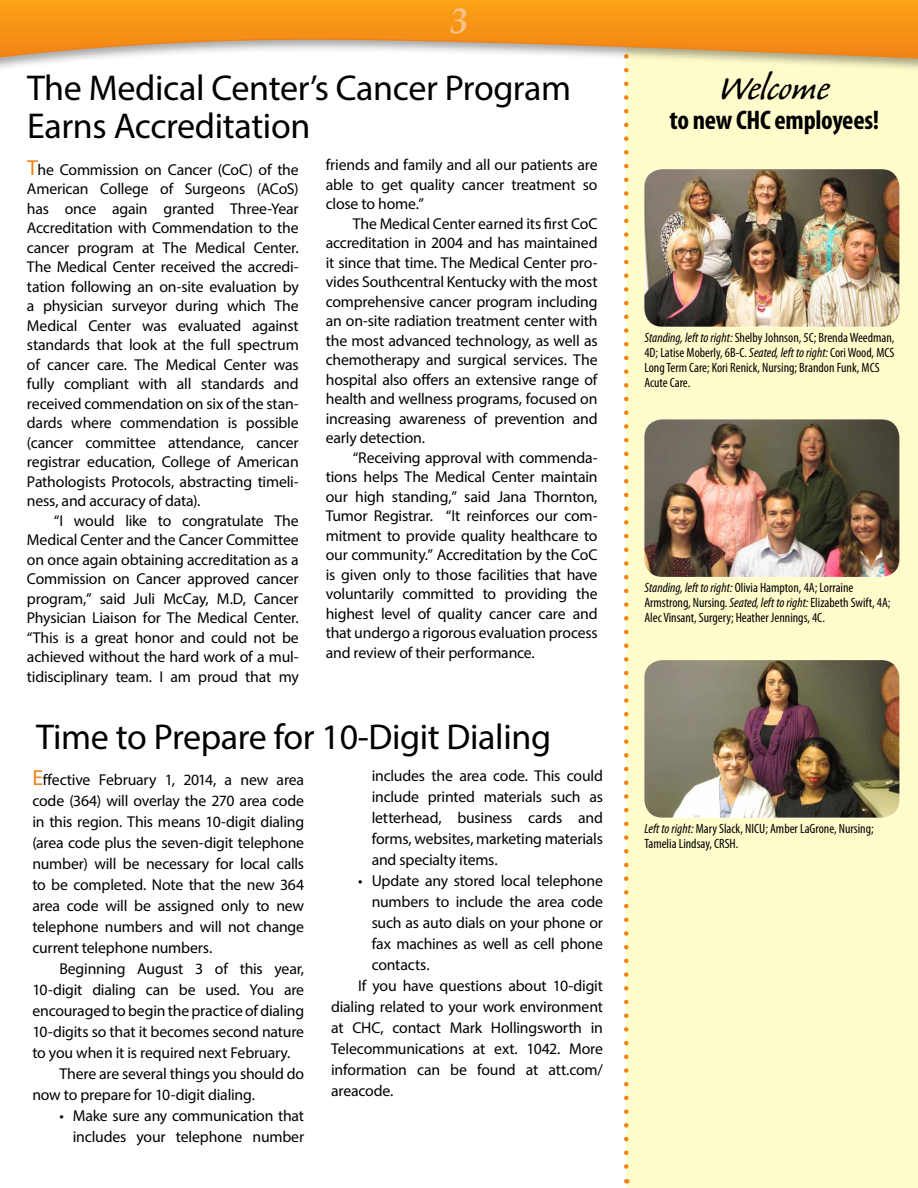
<style>
.page{position:relative;width:918px;height:1188px;background:#fff}
.page>*{position:absolute;margin:0;border:0;box-sizing:border-box;transform-origin:0 0}
.t1{font:45px "Caliban";letter-spacing:-.01em;color:#000}
.t2{font:36px/37.5px "Myriad Pro";letter-spacing:-.01em;color:#000}
.t3{font:italic 700 36px "Palatino";color:#f8c18a}
.t4{font:700 condensed 27px "Myriad Pro";color:#000}
.t5{font:15.75px/19.5px "Myriad Pro";letter-spacing:-.015em;color:#000;text-align:justify}
.t6{font:condensed 13.5px/15px "Myriad Pro";color:#000}
.s1{font-size:21.75px;color:#f08216}
.s2{font-style:italic}
</style>
<div class="page">
<div style="left:645px;top:72px;width:273px;height:1116px;background:#fffccc"></div>
<svg style="left:624px;top:72px;width:21px;height:1116px"></svg>
<div style="left:0;top:0;width:918px;height:72px;background:#000;opacity:.35"></div>
<svg style="left:0;top:0;width:918px;height:60px"></svg>
<img style="left:644px;top:169px;width:255px;height:158px">
<img style="left:644px;top:419px;width:255px;height:158px">
<img style="left:644px;top:660px;width:255px;height:158px">
<h2 class="t3" style="left:450px;top:-8px;width:19px">3</h2>
<h2 class="t2" style="left:27px;top:69px;width:546px">The Medical Center’s Cancer Program<br>Earns Accreditation</h2>
<p class="t5" style="left:27px;top:159px;width:273px"><span class="s1">T</span>he Commission on Cancer (CoC) of the American College of Surgeons (ACoS) has once again granted Three-Year Accreditation with Commendation to the cancer program at The Medical Center.<br>The Medical Center received the accredi&shy;tation following an on-site evaluation by a physician surveyor during which The Medical Center was evaluated against standards that look at the full spectrum of cancer care. The Medical Center was fully compliant with all standards and received commendation on six of the stan&shy;dards where commendation is possible (cancer committee attendance, cancer registrar education, College of American Pathologists Protocols, abstracting timeli&shy;ness, and accuracy of data).</p>
<p class="t5" style="left:27px;top:510px;width:273px;text-indent:27px">“I would like to congratulate The Medical Center and the Cancer Committee on once again obtaining accreditation as a Commission on Cancer approved cancer program,” said Juli McCay, M.D, Cancer Physician Liaison for The Medical Center. “This is a great honor and could not be achieved without the hard work of a mul&shy;tidisciplinary team. I am proud that my</p>
<p class="t5" style="left:326px;top:155px;width:273px">friends and family and all our patients are able to get quality cancer treatment so close to home.”</p>
<p class="t5" style="left:326px;top:213px;width:273px;text-indent:27px">The Medical Center earned its first CoC accreditation in 2004 and has maintained it since that time. The Medical Center pro&shy;vides Southcentral Kentucky with the most comprehensive cancer program including an on-site radiation treatment center with the most advanced technology, as well as chemotherapy and surgical services. The hospital also offers an extensive range of health and wellness programs, focused on increasing awareness of prevention and early detection.</p>
<p class="t5" style="left:326px;top:447px;width:273px;text-indent:27px">“Receiving approval with commenda&shy;tions helps The Medical Center maintain our high standing,” said Jana Thornton, Tumor Registrar. “It reinforces our com&shy;mitment to provide quality healthcare to our community.” Accreditation by the CoC is given only to those facilities that have voluntarily committed to providing the highest level of quality cancer care and that undergo a rigorous evaluation process and review of their performance.</p>
<h2 class="t2" style="left:36px;top:717px;width:517px">Time to Prepare for 10-Digit Dialing</h2>
<p class="t5" style="left:32px;top:769px;width:273px;line-height:21px"><span class="s1">E</span>ffective February 1, 2014, a new area code (364) will overlay the 270 area code in this region. This means 10-digit dialing (area code plus the seven-digit telephone number) will be necessary for local calls to be completed. Note that the new 364 area code will be assigned only to new telephone numbers and will not change current telephone numbers.</p>
<p class="t5" style="left:59px;top:959px;width:246px">Beginning August 3 of this year,</p>
<p class="t5" style="left:32px;top:980px;width:273px">10-digit dialing can be used. You are</p>
<p class="t5" style="left:32px;top:1001px;width:273px">encouraged to begin the practice of dialing</p>
<p class="t5" style="left:32px;top:1022px;width:273px">10-digits so that it becomes second nature</p>
<p class="t5" style="left:32px;top:1043px;width:259px">to you when it is required next February.</p>
<p class="t5" style="left:59px;top:1064px;width:246px">There are several things you should do</p>
<p class="t5" style="left:32px;top:1085px;width:224px">now to prepare for 10-digit dialing.</p>
<p class="t5" style="left:59px;top:1105px;width:246px;line-height:21px;text-align:right">• Make sure any communication that includes your telephone number</p>
<p class="t5" style="left:372px;top:765px;width:233px;line-height:21px">includes the area code. This could include printed materials such as letterhead, business cards and forms, websites, marketing materials and specialty items.</p>
<p class="t5" style="left:358px;top:870px;width:246px">• Update any stored local telephone</p>
<p class="t5" style="left:372px;top:891px;width:233px">numbers to include the area code</p>
<p class="t5" style="left:372px;top:912px;width:233px">such as auto dials on your phone or</p>
<p class="t5" style="left:372px;top:933px;width:233px">fax machines as well as cell phone</p>
<p class="t5" style="left:372px;top:954px;width:59px">contacts.</p>
<p class="t5" style="left:358px;top:975px;width:246px">If you have questions about 10-digit</p>
<p class="t5" style="left:331px;top:996px;width:273px">dialing related to your work environment</p>
<p class="t5" style="left:331px;top:1017px;width:273px">at CHC, contact Mark Hollingsworth in</p>
<p class="t5" style="left:331px;top:1038px;width:273px">Telecommunications at ext. 1042. More</p>
<p class="t5" style="left:331px;top:1059px;width:273px">information can be found at att.com/</p>
<p class="t5" style="left:331px;top:1080px;width:64px">areacode.</p>
<h1 class="t1" style="left:719px;top:65px;width:111px">Welcome</h1>
<h3 class="t4" style="left:669px;top:103px;width:211px">to new CHC employees!</h3>
<p class="t6" style="left:644px;top:330px;width:252px"><span class="s2">Standing, left to right:</span> Shelby Johnson, 5C; Brenda Weedman, 4D; Latise Moberly, 6B-C. <span class="s2">Seated, left to right:</span> Cori Wood, MCS Long Term Care; Kori Renick, Nursing; Brandon Funk, MCS Acute Care.</p>
<p class="t6" style="left:644px;top:580px;width:248px"><span class="s2">Standing, left to right:</span> Olivia Hampton, 4A; Lorraine<br>Armstrong, Nursing. <span class="s2">Seated, left to right:</span> Elizabeth Swift, 4A;<br>Alec Vinsant, Surgery; Heather Jennings, 4C.</p>
<p class="t6" style="left:644px;top:821px;width:231px"><span class="s2">Left to right:</span> Mary Slack, NICU; Amber LaGrone, Nursing;<br>Tamelia Lindsay, CRSH.</p>
</div>
